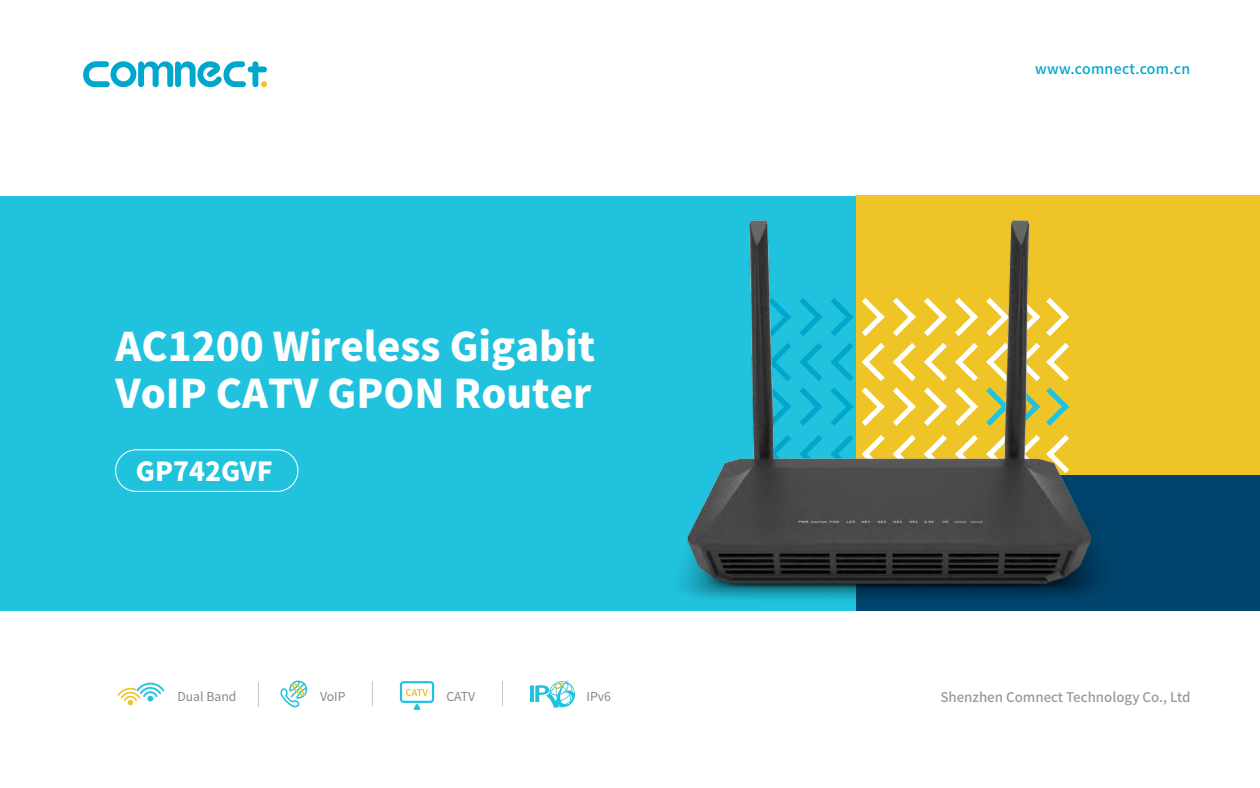
<style>
.page{position:relative;width:1260px;height:788px;background:#fff}
.page>*{position:absolute;margin:0;border:0;box-sizing:border-box;transform-origin:0 0}
.t1{font:800 39.38px/47.2px "Source Han Sans CN";color:#fff}
.t2{font:800 26.25px "Source Han Sans CN";color:#fff}
.t3{font:500 14.09px "Source Han Sans CN";letter-spacing:.025em;color:#00a7cd}
.t4{font:500 13.3px "Source Han Sans CN";color:#999a9a}
.t5{font:12.25px "Source Han Sans CN";color:#878787}
</style>
<div class="page">
<div style="left:0;top:196px;width:858px;height:414px;background:#20c2dd"></div>
<div style="left:857px;top:474px;width:403px;height:136px;background:#00446d"></div>
<div style="left:857px;top:196px;width:403px;height:279px;background:#eec427"></div>
<svg style="left:83px;top:61px;width:184px;height:26px"></svg>
<div style="left:115px;top:449px;width:183px;height:43px;border:1px solid #fff;border-radius:21px"></div>
<svg style="left:530px;top:680px;width:45px;height:27px"></svg>
<svg style="left:372px;top:681px;width:1px;height:24px"></svg>
<svg style="left:502px;top:681px;width:1px;height:24px"></svg>
<svg style="left:280px;top:680px;width:27px;height:27px"></svg>
<svg style="left:118px;top:682px;width:46px;height:23px"></svg>
<div style="left:400px;top:681px;width:34px;height:21px;border:2px solid #20c2dd;border-radius:3px"></div>
<svg style="left:413px;top:703px;width:8px;height:6px"></svg>
<svg style="left:406px;top:689px;width:22px;height:7px"></svg>
<img style="left:546px;top:195px;width:685px;height:416px">
<p class="t1" style="left:116px;top:323px;width:481px">AC1200 Wireless Gigabit<br>VoIP CATV GPON Router</p>
<p class="t2" style="left:136px;top:457px;width:138px">GP742GVF</p>
<p class="t5" style="left:177px;top:689px;width:61px">Dual Band</p>
<p class="t5" style="left:320px;top:689px;width:27px">VoIP</p>
<p class="t5" style="left:446px;top:689px;width:30px">CATV</p>
<p class="t5" style="left:587px;top:689px;width:26px">IPv6</p>
<p class="t3" style="left:1035px;top:61px;width:156px">www.comnect.com.cn</p>
<p class="t4" style="left:940px;top:689px;width:252px">Shenzhen Comnect Technology Co., Ltd</p>
</div>
